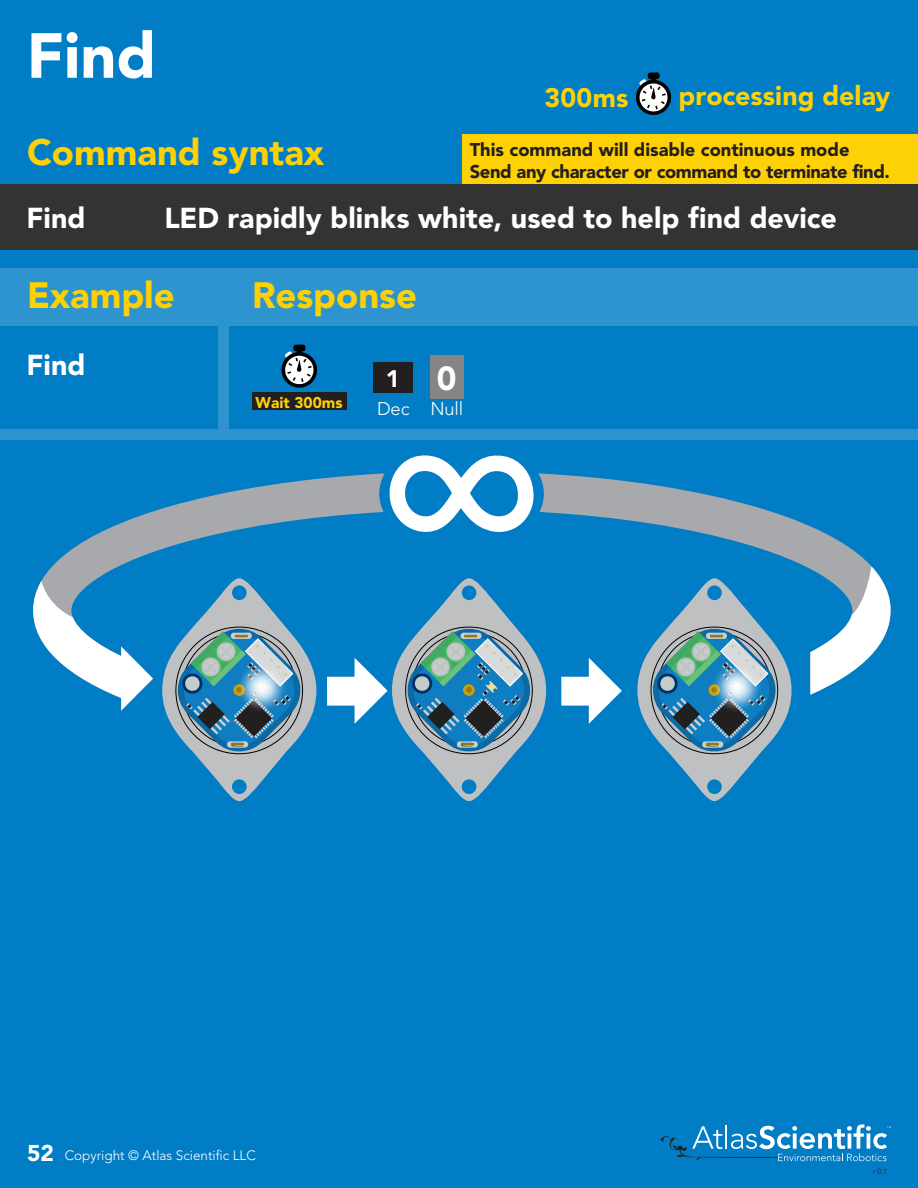
<style>
.page{position:relative;width:918px;height:1188px;background:#007dc5}
.page>*{position:absolute;margin:0;border:0;box-sizing:border-box;transform-origin:0 0}
.t1{font:900 63px "Avenir";color:#fff}
.t2{font:900 36.45px "Avenir";color:#fed105}
.t3{font:900 33.15px "Avenir";color:#fff}
.t4{font:900 28.65px "Avenir";color:#fff}
.t5{font:900 26.7px "Avenir";letter-spacing:.005em;color:#fed105}
.t6{font:900 23.7px "Avenir";color:#fff}
.t7{font:900 18.3px "Avenir";letter-spacing:-.02em;color:#231f20}
.t8{font:900 18.3px "Avenir";color:#231f20}
.t9{font:300 18.3px "Avenir";letter-spacing:-.005em;color:#fff}
.t10{font:900 15.45px "Avenir";color:#fed105}
.t11{font:300 13.5px "Avenir";color:#fff}
.t12{font:300 7.5px "Avenir";color:#231f20}
.s1{font-weight:900;font-size:22.65px}
</style>
<div class="page">
<svg style="left:41px;top:473px;width:344px;height:108px"></svg>
<svg style="left:538px;top:473px;width:333px;height:222px"></svg>
<svg style="left:810px;top:566px;width:81px;height:129px"></svg>
<svg style="left:33px;top:581px;width:120px;height:130px"></svg>
<svg style="left:389px;top:455px;width:145px;height:77px"></svg>
<svg style="left:561px;top:658px;width:61px;height:66px"></svg>
<svg style="left:162px;top:578px;width:154px;height:223px"></svg>
<img style="left:199px;top:625px;width:118px;height:125px">
<svg style="left:637px;top:578px;width:155px;height:223px"></svg>
<img style="left:675px;top:625px;width:125px;height:125px">
<svg style="left:327px;top:578px;width:219px;height:223px"></svg>
<div style="left:0;top:184px;width:918px;height:66px;background:#333"></div>
<div style="left:0;top:268px;width:918px;height:58px;background:#2e94cf"></div>
<div style="left:218px;top:323px;width:11px;height:112px;background:#2e94cf"></div>
<div style="left:0;top:429px;width:918px;height:11px;background:#2e94cf"></div>
<div style="left:462px;top:135px;width:456px;height:49px;background:#fed105"></div>
<svg style="left:635px;top:72px;width:37px;height:43px"></svg>
<div style="left:374px;top:362px;width:39px;height:31px;background:#231f20"></div>
<div style="left:430px;top:356px;width:34px;height:43px;background:#858585"></div>
<div style="left:252px;top:393px;width:95px;height:17px;background:#231f20"></div>
<svg style="left:281px;top:345px;width:37px;height:43px"></svg>
<svg style="left:660px;top:1124px;width:231px;height:37px"></svg>
<p class="t1" style="left:27px;top:18px;width:131px">Find</p>
<p class="t2" style="left:27px;top:130px;width:299px">Command syntax</p>
<p class="t5" style="left:545px;top:81px;width:85px">300ms</p>
<p class="t5" style="left:679px;top:79px;width:213px">processing delay</p>
<p class="t8" style="left:470px;top:138px;width:381px">This command will disable continuous mode</p>
<p class="t7" style="left:470px;top:160px;width:422px">Send any character or command to terminate find.</p>
<p class="t4" style="left:27px;top:201px;width:60px">Find</p>
<p class="t4" style="left:164px;top:201px;width:674px">LED rapidly blinks white, used to help find device</p>
<p class="t2" style="left:27px;top:273px;width:149px">Example</p>
<p class="t2" style="left:252px;top:273px;width:166px">Response</p>
<p class="t4" style="left:27px;top:348px;width:60px">Find</p>
<p class="t3" style="left:437px;top:359px;width:21px">0</p>
<p class="t6" style="left:386px;top:364px;width:16px">1</p>
<p class="t9" style="left:377px;top:398px;width:34px">Dec</p>
<p class="t10" style="left:256px;top:393px;width:88px">Wait 300ms</p>
<p class="t9" style="left:430px;top:398px;width:34px">Null</p>
<p class="t11" style="left:27px;top:1148px;width:230px"><span class="s1">52</span> Copyright © Atlas Scientific LLC</p>
<p class="t12" style="left:873px;top:1167px;width:16px">r 0.1</p>
</div>
